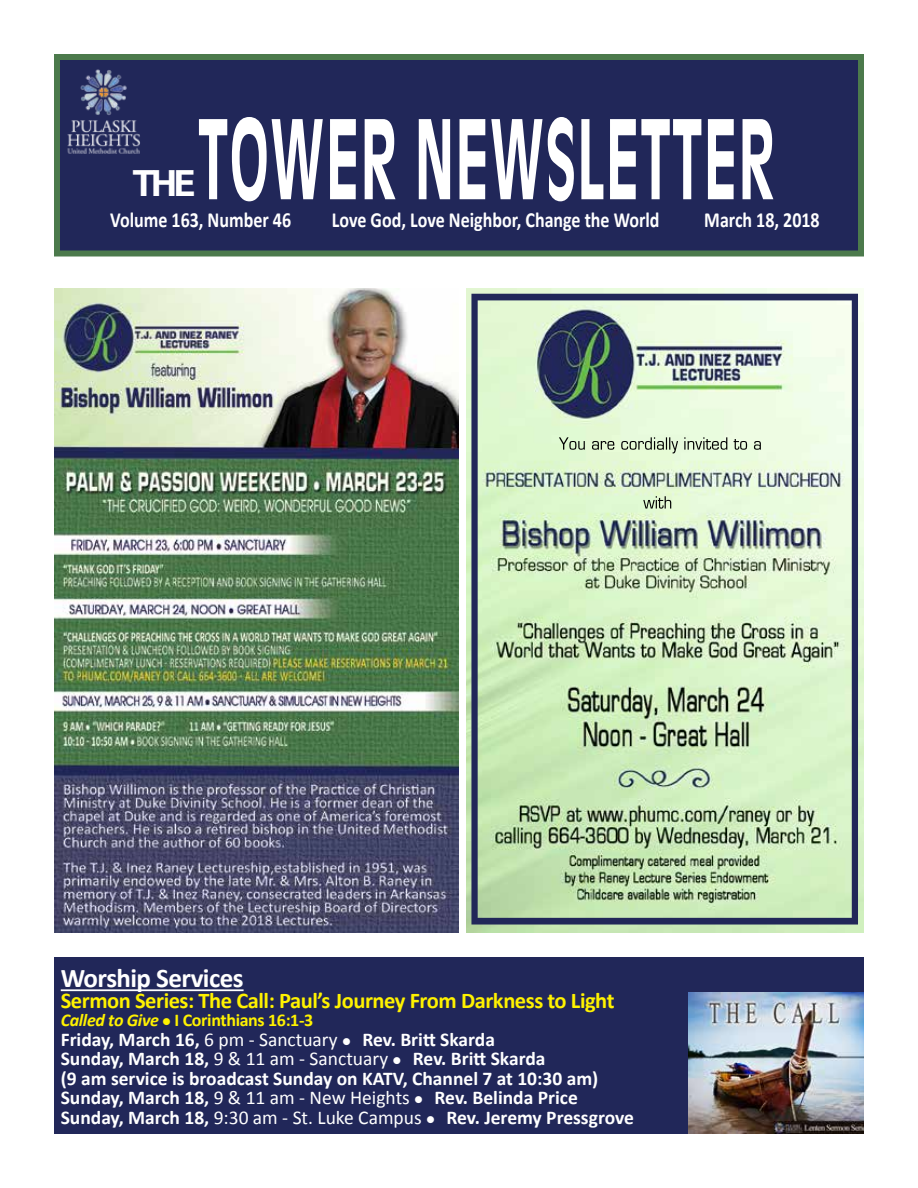
<style>
.page{position:relative;width:918px;height:1188px;background:#fff}
.page>*{position:absolute;margin:0;border:0;box-sizing:border-box;transform-origin:0 0}
.t1{font:700 108px "Antique Olive";letter-spacing:.03em;color:#fff;scale:.5 1}
.t2{font:700 36px "Univers";color:#fff}
.t3{font:700 27px "Calibri";letter-spacing:-.02em;color:#fff}
.t4{font:700 22.5px "Calibri";letter-spacing:-.02em;color:#fff200}
.t5{font:700 21.6px "Calibri";color:#fff;scale:.83 1}
.t6{font:700 19.5px/19.5px "Calibri";color:#fff}
.t7{font:700 18px "Calibri";letter-spacing:-.02em;color:#fff200}
.s1{font-style:italic}
.s2{font-weight:400}
</style>
<div class="page">
<div style="left:54px;top:54px;width:810px;height:202px;background:#212759;border:6px solid #4c7a4c"></div>
<div style="left:54px;top:958px;width:810px;height:176px;background:#212759"></div>
<hr style="left:61px;top:989px;width:183px;height:2px;background:#fff">
<img style="left:67px;top:69px;width:73px;height:85px">
<img style="left:688px;top:992px;width:176px;height:142px">
<img style="left:54px;top:288px;width:405px;height:644px">
<img style="left:471px;top:294px;width:387px;height:631px">
<h1 class="t1" style="left:198px;top:93px;width:1154px">TOWER NEWSLETTER</h1>
<p class="t5" style="left:110px;top:206px;width:220px">Volume 163, Number 46</p>
<p class="t5" style="left:332px;top:206px;width:396px">Love God, Love Neighbor, Change the World</p>
<p class="t5" style="left:704px;top:206px;width:141px">March 18, 2018</p>
<h2 class="t2" style="left:133px;top:162px;width:64px">THE</h2>
<h3 class="t3" style="left:61px;top:961px;width:184px">Worship Services</h3>
<p class="t4" style="left:61px;top:986px;width:555px">Sermon Series: The Call: Paul’s Journey From Darkness to Light</p>
<p class="t7" style="left:61px;top:1009px;width:254px"><span class="s1">Called to Give</span> ● I Corinthians 16:1-3</p>
<p class="t6" style="left:61px;top:1029px;width:575px">Friday, March 16, <span class="s2">6 pm - Sanctuary</span> ● Rev. Britt Skarda<br>Sunday, March 18, <span class="s2">9 &amp; 11 am - Sanctuary</span> ● Rev. Britt Skarda<br>(9 am service is broadcast Sunday on KATV, Channel 7 at 10:30 am)<br>Sunday, March 18, <span class="s2">9 &amp; 11 am - New Heights</span> ● Rev. Belinda Price Sunday, March 18, <span class="s2">9:30 am - St. Luke Campus</span> ● Rev. Jeremy Pressgrove</p>
</div>
